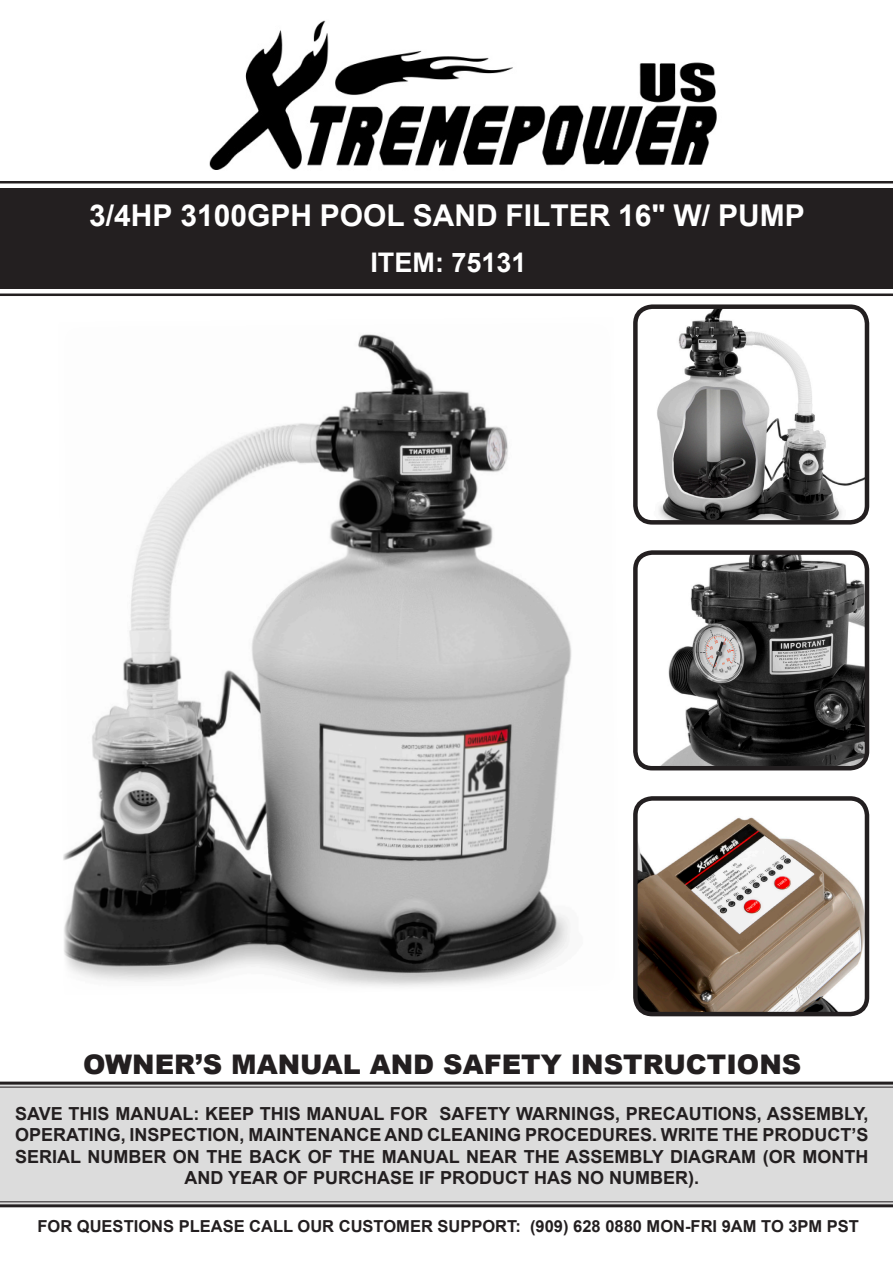
<style>
.page{position:relative;width:893px;height:1263px;background:#fff}
.page>*{position:absolute;margin:0;border:0;box-sizing:border-box;transform-origin:0 0}
.t1{font:700 30px "Arial";color:#fff}
.t2{font:900 27px "Arial";color:#231f20}
.t3{font:700 27px "Arial";color:#fff}
.t4{font:700 18px/21.6px "Arial";color:#231f20;text-align:center}
.t5{font:700 16.5px "Arial";color:#231f20}
</style>
<div class="page">
<svg style="left:0;top:1081px;width:893px;height:127px;background:#767474"></svg>
<div style="left:0;top:1086px;width:893px;height:116px;background:#dcdcdc"></div>
<svg style="left:0;top:181px;width:893px;height:115px"></svg>
<div style="left:0;top:188px;width:893px;height:100px;background:#231f20"></div>
<img style="left:63px;top:334px;width:509px;height:653px">
<img style="left:638px;top:309px;width:226px;height:211px">
<div style="left:633px;top:304px;width:236px;height:221px;border:4px solid #231f20;border-radius:17px"></div>
<img style="left:638px;top:555px;width:229px;height:213px">
<div style="left:633px;top:550px;width:236px;height:220px;border:4px solid #231f20;border-radius:17px"></div>
<img style="left:638px;top:801px;width:228px;height:212px">
<div style="left:633px;top:796px;width:236px;height:220px;border:4px solid #231f20;border-radius:17px"></div>
<img style="left:209px;top:20px;width:508px;height:150px">
<p class="t1" style="left:89px;top:195px;width:717px">3/4HP 3100GPH POOL SAND FILTER 16" W/ PUMP</p>
<p class="t3" style="left:370px;top:244px;width:158px">ITEM: 75131</p>
<p class="t2" style="left:83px;top:1045px;width:720px">OWNER’S MANUAL AND SAFETY INSTRUCTIONS</p>
<p class="t4" style="left:15px;top:1103px;width:855px">SAVE THIS MANUAL: KEEP THIS MANUAL FOR SAFETY WARNINGS, PRECAUTIONS, ASSEMBLY, OPERATING, INSPECTION, MAINTENANCE AND CLEANING PROCEDURES. WRITE THE PRODUCT’S SERIAL NUMBER ON THE BACK OF THE MANUAL NEAR THE ASSEMBLY DIAGRAM (OR MONTH AND YEAR OF PURCHASE IF PRODUCT HAS NO NUMBER).</p>
<p class="t5" style="left:37px;top:1215px;width:823px">FOR QUESTIONS PLEASE CALL OUR CUSTOMER SUPPORT: (909) 628 0880 MON-FRI 9AM TO 3PM PST</p>
</div>
